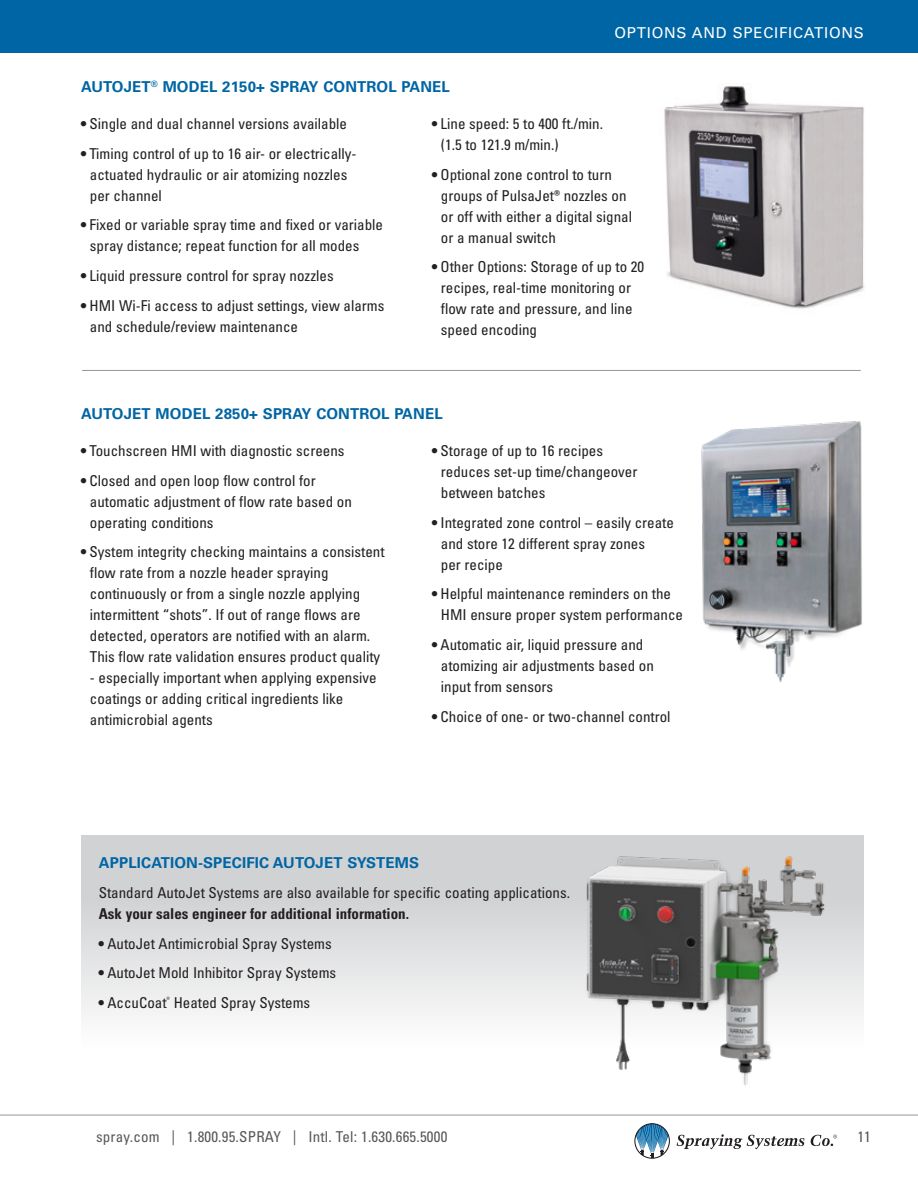
<style>
.page{position:relative;width:918px;height:1188px;background:#fff}
.page>*{position:absolute;margin:0;border:0;box-sizing:border-box;transform-origin:0 0}
.body_bullet{font:condensed 15px/21px "Univers LT Pro";color:#231f20}
.body{font:condensed 15px/21px "Univers LT Pro";color:#231f20}
.body-2{font:700 15px "Univers LT Pro 65";letter-spacing:.01em;color:#0065a4}
.t1{font:condensed 15px "Univers LT Pro";letter-spacing:.015em;color:#57585a}
.Paragraph_rule{font:700 15px "Univers LT Pro 65";letter-spacing:.01em;color:#0065a4}
.t2{font:15px "Univers LT Pro 55 Roman";letter-spacing:.05em;color:#fff}
.s1{font-weight:700}
</style>
<div class="page">
<img style="left:701px;top:421px;width:161px;height:261px">
<img style="left:664px;top:86px;width:201px;height:223px">
<div style="left:81px;top:835px;width:783px;height:212px;background:linear-gradient(to bottom,#c7c9cb,#fafafa)"></div>
<hr style="left:82px;top:370px;width:779px;height:1px;background:#939598">
<img style="left:551px;top:837px;width:296px;height:249px">
<hr style="left:0;top:1115px;width:918px;height:1px;background:#939598">
<svg style="left:634px;top:1123px;width:36px;height:36px"></svg>
<svg style="left:677px;top:1134px;width:127px;height:15px"></svg>
<svg style="left:811px;top:1135px;width:26px;height:11px"></svg>
<div style="left:0;top:0;width:918px;height:53px;background:#0065a4"></div>
<p class="t2" style="left:615px;top:22px;width:251px">OPTIONS AND SPECIFICATIONS</p>
<p class="Paragraph_rule" style="left:81px;top:76px;width:370px">AUTOJET<sup>®</sup> MODEL 2150+ SPRAY CONTROL PANEL</p>
<p class="body_bullet" style="left:81px;top:113px;width:268px">• Single and dual channel versions available</p>
<p class="body_bullet" style="left:90px;top:142px;width:268px;text-indent:-9px">• Timing control of up to 16 air- or electrically&shy;actuated hydraulic or air atomizing nozzles per channel</p>
<p class="body_bullet" style="left:90px;top:214px;width:295px;text-indent:-9px">• Fixed or variable spray time and fixed or variable spray distance; repeat function for all modes</p>
<p class="body_bullet" style="left:81px;top:265px;width:254px">• Liquid pressure control for spray nozzles</p>
<p class="body_bullet" style="left:90px;top:294px;width:296px;text-indent:-9px">• HMI Wi-Fi access to adjust settings, view alarms and schedule/review maintenance</p>
<p class="body_bullet" style="left:441px;top:113px;width:164px;text-indent:-9px">• Line speed: 5 to 400 ft./min. (1.5 to 121.9 m/min.)</p>
<p class="body_bullet" style="left:441px;top:163px;width:193px;text-indent:-9px">• Optional zone control to turn groups of PulsaJet<span class="s1">®</span> nozzles on or off with either a digital signal or a manual switch</p>
<p class="body_bullet" style="left:441px;top:256px;width:205px;text-indent:-9px">• Other Options: Storage of up to 20 recipes, real-time monitoring or flow rate and pressure, and line speed encoding</p>
<p class="body-2" style="left:81px;top:403px;width:363px">AUTOJET MODEL 2850+ SPRAY CONTROL PANEL</p>
<p class="body_bullet" style="left:81px;top:440px;width:265px">• Touchscreen HMI with diagnostic screens</p>
<p class="body_bullet" style="left:90px;top:470px;width:263px;text-indent:-9px">• Closed and open loop flow control for automatic adjustment of flow rate based on operating conditions</p>
<p class="body_bullet" style="left:90px;top:541px;width:296px;text-indent:-9px">• System integrity checking maintains a consistent flow rate from a nozzle header spraying continuously or from a single nozzle applying intermittent “shots”. If out of range flows are detected, operators are notified with an alarm.<br>This flow rate validation ensures product quality</p>
<p class="body_bullet" style="left:90px;top:667px;width:288px">- especially important when applying expensive coatings or adding critical ingredients like antimicrobial agents</p>
<p class="body_bullet" style="left:441px;top:440px;width:198px;text-indent:-9px">• Storage of up to 16 recipes reduces set-up time/changeover between batches</p>
<p class="body_bullet" style="left:441px;top:512px;width:234px;text-indent:-9px">• Integrated zone control – easily create and store 12 different spray zones<br>per recipe</p>
<p class="body_bullet" style="left:441px;top:583px;width:244px;text-indent:-9px">• Helpful maintenance reminders on the<br>HMI ensure proper system performance</p>
<p class="body_bullet" style="left:441px;top:634px;width:214px;text-indent:-9px">• Automatic air, liquid pressure and atomizing air adjustments based on input from sensors</p>
<p class="body_bullet" style="left:432px;top:706px;width:240px">• Choice of one- or two-channel control</p>
<p class="body-2" style="left:99px;top:852px;width:322px">APPLICATION-SPECIFIC AUTOJET SYSTEMS</p>
<p class="body" style="left:99px;top:882px;width:473px">Standard AutoJet Systems are also available for specific coating applications.<br><span class="s1">Ask your sales engineer for additional information.</span></p>
<p class="body" style="left:99px;top:932px;width:234px">• AutoJet Antimicrobial Spray Systems</p>
<p class="body" style="left:99px;top:962px;width:239px">• AutoJet Mold Inhibitor Spray Systems</p>
<p class="body" style="left:99px;top:992px;width:213px">• AccuCoat<sup>®</sup> Heated Spray Systems</p>
<p class="t1" style="left:96px;top:1128px;width:353px">spray.com | 1.800.95.SPRAY | Intl. Tel: 1.630.665.5000</p>
<p class="t1" style="left:857px;top:1128px;width:15px">11</p>
</div>
